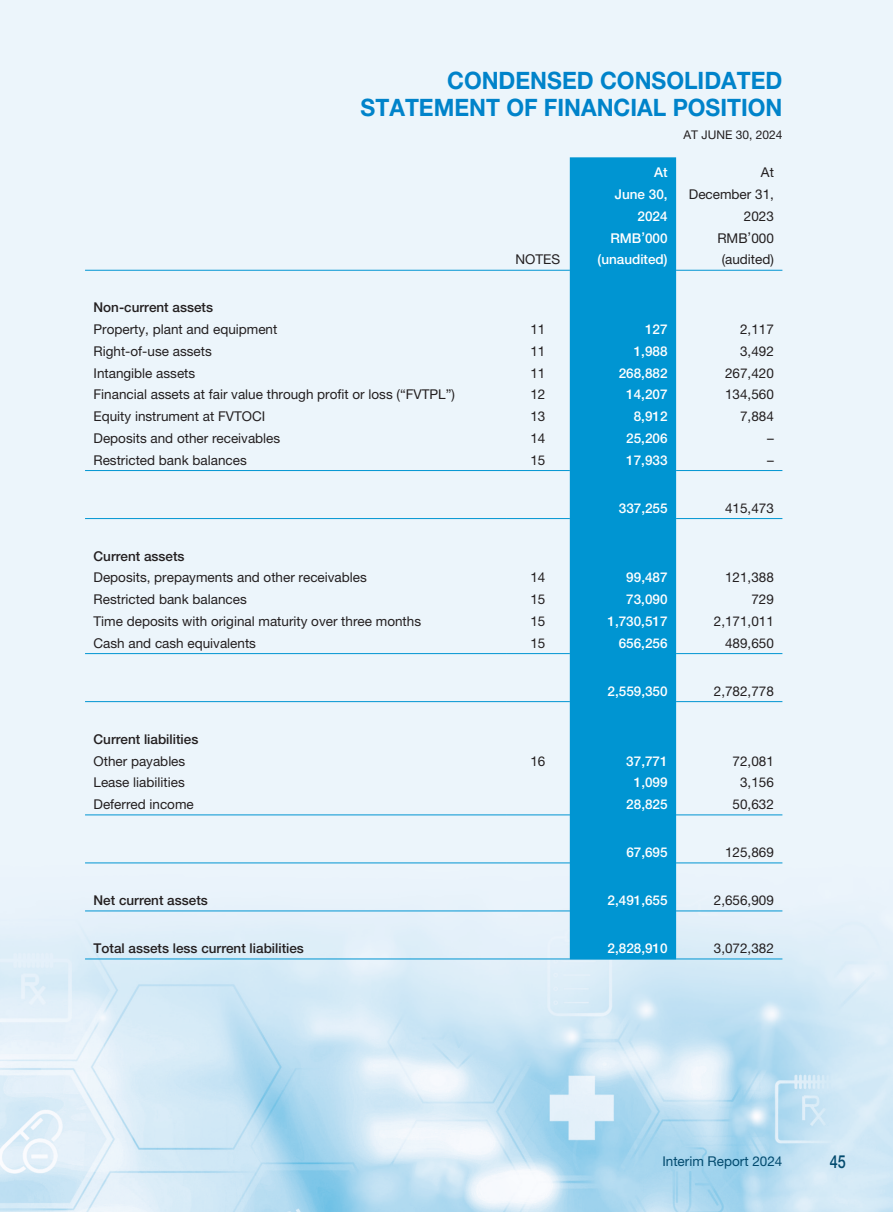
<style>
.page{position:relative;width:893px;height:1212px;background:#fff}
.page>*{position:absolute;margin:0;border:0;box-sizing:border-box;transform-origin:0 0}
.t1{font:700 24px/27px "Helvetica Neue LT Std";color:#0083ca;text-align:right;scale:.95 1}
.t2{font:500 18px "Helvetica Neue LT Std";color:#024a6e;scale:.8 1}
.t3{font:13.5px/21.8px "Helvetica Neue LT Std";color:#231f20;text-align:right}
.t4{font:500 13.5px/21.8px "Helvetica Neue LT Std";color:#fff;text-align:right}
.t5{font:500 13.5px "Helvetica Neue LT Std";color:#231f20}
.t6{font:13.5px "Helvetica Neue LT Std";color:#024a6e}
.t7{font:12px "Helvetica Neue LT Std";color:#231f20}
</style>
<div class="page">
<img style="left:0;top:0;width:893px;height:1212px">
<div style="left:570px;top:157px;width:106px;height:801px;background:#0095d2"></div>
<hr style="left:85px;top:270px;width:421px;height:1px;background:#0095d2">
<hr style="left:506px;top:270px;width:64px;height:1px;background:#0095d2">
<hr style="left:570px;top:270px;width:106px;height:1px;background:#0095d2">
<hr style="left:676px;top:270px;width:106px;height:1px;background:#0095d2">
<hr style="left:85px;top:470px;width:421px;height:1px;background:#0095d2">
<hr style="left:506px;top:470px;width:64px;height:1px;background:#0095d2">
<hr style="left:570px;top:470px;width:106px;height:1px;background:#0095d2">
<hr style="left:676px;top:470px;width:106px;height:1px;background:#0095d2">
<hr style="left:85px;top:518px;width:421px;height:1px;background:#0095d2">
<hr style="left:506px;top:518px;width:64px;height:1px;background:#0095d2">
<hr style="left:570px;top:518px;width:106px;height:1px;background:#0095d2">
<hr style="left:676px;top:518px;width:106px;height:1px;background:#0095d2">
<hr style="left:85px;top:653px;width:421px;height:1px;background:#0095d2">
<hr style="left:506px;top:653px;width:64px;height:1px;background:#0095d2">
<hr style="left:570px;top:653px;width:106px;height:1px;background:#0095d2">
<hr style="left:676px;top:653px;width:106px;height:1px;background:#0095d2">
<hr style="left:85px;top:701px;width:421px;height:1px;background:#0095d2">
<hr style="left:506px;top:701px;width:64px;height:1px;background:#0095d2">
<hr style="left:570px;top:701px;width:106px;height:1px;background:#0095d2">
<hr style="left:676px;top:701px;width:106px;height:1px;background:#0095d2">
<hr style="left:85px;top:814px;width:421px;height:1px;background:#0095d2">
<hr style="left:506px;top:814px;width:64px;height:1px;background:#0095d2">
<hr style="left:570px;top:814px;width:106px;height:1px;background:#0095d2">
<hr style="left:676px;top:814px;width:106px;height:1px;background:#0095d2">
<hr style="left:85px;top:862px;width:421px;height:1px;background:#0095d2">
<hr style="left:506px;top:862px;width:64px;height:1px;background:#0095d2">
<hr style="left:570px;top:862px;width:106px;height:1px;background:#0095d2">
<hr style="left:676px;top:862px;width:106px;height:1px;background:#0095d2">
<hr style="left:85px;top:910px;width:421px;height:1px;background:#0095d2">
<hr style="left:506px;top:910px;width:64px;height:1px;background:#0095d2">
<hr style="left:570px;top:910px;width:106px;height:1px;background:#0095d2">
<hr style="left:676px;top:910px;width:106px;height:1px;background:#0095d2">
<hr style="left:85px;top:958px;width:421px;height:1px;background:#0095d2">
<hr style="left:506px;top:958px;width:64px;height:1px;background:#0095d2">
<hr style="left:570px;top:958px;width:106px;height:1px;background:#0095d2">
<hr style="left:676px;top:958px;width:106px;height:1px;background:#0095d2">
<h1 class="t1" style="left:361px;top:67px;width:445px">CONDENSED CONSOLIDATED<br>STATEMENT OF FINANCIAL POSITION</h1>
<p class="t7" style="left:683px;top:128px;width:100px">AT JUNE 30, 2024</p>
<p class="t4" style="left:615px;top:162px;width:54px">At<br>June 30,<br>2024</p>
<p class="t3" style="left:689px;top:162px;width:87px">At<br>December 31,<br>2023</p>
<p class="t4" style="left:610px;top:227px;width:59px">RMB’000</p>
<p class="t3" style="left:717px;top:227px;width:58px">RMB’000</p>
<p class="t3" style="left:515px;top:248px;width:46px">NOTES</p>
<p class="t4" style="left:598px;top:249px;width:72px">(unaudited)</p>
<p class="t3" style="left:722px;top:248px;width:54px">(audited)</p>
<p class="t5" style="left:94px;top:300px;width:121px">Non-current assets</p>
<p class="t3" style="left:94px;top:318px;width:185px">Property, plant and equipment</p>
<p class="t3" style="left:530px;top:318px;width:17px">11</p>
<p class="t4" style="left:645px;top:318px;width:24px">127</p>
<p class="t3" style="left:740px;top:318px;width:35px">2,117</p>
<p class="t3" style="left:94px;top:340px;width:120px">Right-of-use assets</p>
<p class="t3" style="left:530px;top:340px;width:17px">11</p>
<p class="t4" style="left:634px;top:340px;width:35px">1,988</p>
<p class="t3" style="left:740px;top:340px;width:35px">3,492</p>
<p class="t3" style="left:94px;top:362px;width:103px">Intangible assets</p>
<p class="t3" style="left:530px;top:362px;width:17px">11</p>
<p class="t4" style="left:619px;top:362px;width:50px">268,882</p>
<p class="t3" style="left:725px;top:362px;width:50px">267,420</p>
<p class="t3" style="left:94px;top:384px;width:363px">Financial assets at fair value through profit or loss (“FVTPL”)</p>
<p class="t3" style="left:530px;top:384px;width:17px">12</p>
<p class="t4" style="left:626px;top:384px;width:43px">14,207</p>
<p class="t3" style="left:725px;top:384px;width:50px">134,560</p>
<p class="t3" style="left:94px;top:405px;width:173px">Equity instrument at FVTOCI</p>
<p class="t3" style="left:530px;top:405px;width:17px">13</p>
<p class="t4" style="left:634px;top:405px;width:35px">8,912</p>
<p class="t3" style="left:740px;top:405px;width:35px">7,884</p>
<p class="t3" style="left:93px;top:427px;width:188px">Deposits and other receivables</p>
<p class="t3" style="left:530px;top:427px;width:17px">14</p>
<p class="t4" style="left:626px;top:427px;width:43px">25,206</p>
<p class="t3" style="left:767px;top:427px;width:8px">–</p>
<p class="t3" style="left:93px;top:449px;width:155px">Restricted bank balances</p>
<p class="t3" style="left:530px;top:449px;width:17px">15</p>
<p class="t4" style="left:626px;top:449px;width:43px">17,933</p>
<p class="t3" style="left:767px;top:449px;width:8px">–</p>
<p class="t4" style="left:619px;top:497px;width:50px">337,255</p>
<p class="t3" style="left:725px;top:497px;width:50px">415,473</p>
<p class="t5" style="left:94px;top:548px;width:93px">Current assets</p>
<p class="t3" style="left:94px;top:567px;width:275px">Deposits, prepayments and other receivables</p>
<p class="t3" style="left:530px;top:567px;width:17px">14</p>
<p class="t4" style="left:626px;top:567px;width:43px">99,487</p>
<p class="t3" style="left:725px;top:567px;width:50px">121,388</p>
<p class="t3" style="left:94px;top:588px;width:155px">Restricted bank balances</p>
<p class="t3" style="left:530px;top:588px;width:17px">15</p>
<p class="t4" style="left:626px;top:588px;width:43px">73,090</p>
<p class="t3" style="left:751px;top:588px;width:24px">729</p>
<p class="t3" style="left:94px;top:610px;width:329px">Time deposits with original maturity over three months</p>
<p class="t3" style="left:530px;top:610px;width:17px">15</p>
<p class="t4" style="left:607px;top:610px;width:62px">1,730,517</p>
<p class="t3" style="left:714px;top:610px;width:62px">2,171,011</p>
<p class="t3" style="left:94px;top:632px;width:164px">Cash and cash equivalents</p>
<p class="t3" style="left:530px;top:632px;width:17px">15</p>
<p class="t4" style="left:619px;top:632px;width:50px">656,256</p>
<p class="t3" style="left:725px;top:632px;width:50px">489,650</p>
<p class="t4" style="left:608px;top:680px;width:62px">2,559,350</p>
<p class="t3" style="left:714px;top:680px;width:62px">2,782,778</p>
<p class="t5" style="left:94px;top:731px;width:106px">Current liabilities</p>
<p class="t3" style="left:94px;top:750px;width:93px">Other payables</p>
<p class="t3" style="left:530px;top:750px;width:17px">16</p>
<p class="t4" style="left:626px;top:750px;width:43px">37,771</p>
<p class="t3" style="left:733px;top:750px;width:43px">72,081</p>
<p class="t3" style="left:94px;top:771px;width:93px">Lease liabilities</p>
<p class="t4" style="left:634px;top:771px;width:35px">1,099</p>
<p class="t3" style="left:740px;top:771px;width:35px">3,156</p>
<p class="t3" style="left:94px;top:793px;width:102px">Deferred income</p>
<p class="t4" style="left:626px;top:793px;width:43px">28,825</p>
<p class="t3" style="left:733px;top:793px;width:43px">50,632</p>
<p class="t4" style="left:626px;top:841px;width:43px">67,695</p>
<p class="t3" style="left:725px;top:841px;width:50px">125,869</p>
<p class="t5" style="left:94px;top:892px;width:116px">Net current assets</p>
<p class="t4" style="left:608px;top:889px;width:62px">2,491,655</p>
<p class="t3" style="left:714px;top:889px;width:62px">2,656,909</p>
<p class="t5" style="left:94px;top:940px;width:212px">Total assets less current liabilities</p>
<p class="t4" style="left:608px;top:937px;width:62px">2,828,910</p>
<p class="t3" style="left:714px;top:937px;width:62px">3,072,382</p>
<p class="t6" style="left:662px;top:1153px;width:122px">Interim Report 2024</p>
<h2 class="t2" style="left:830px;top:1151px;width:22px">45</h2>
</div>
